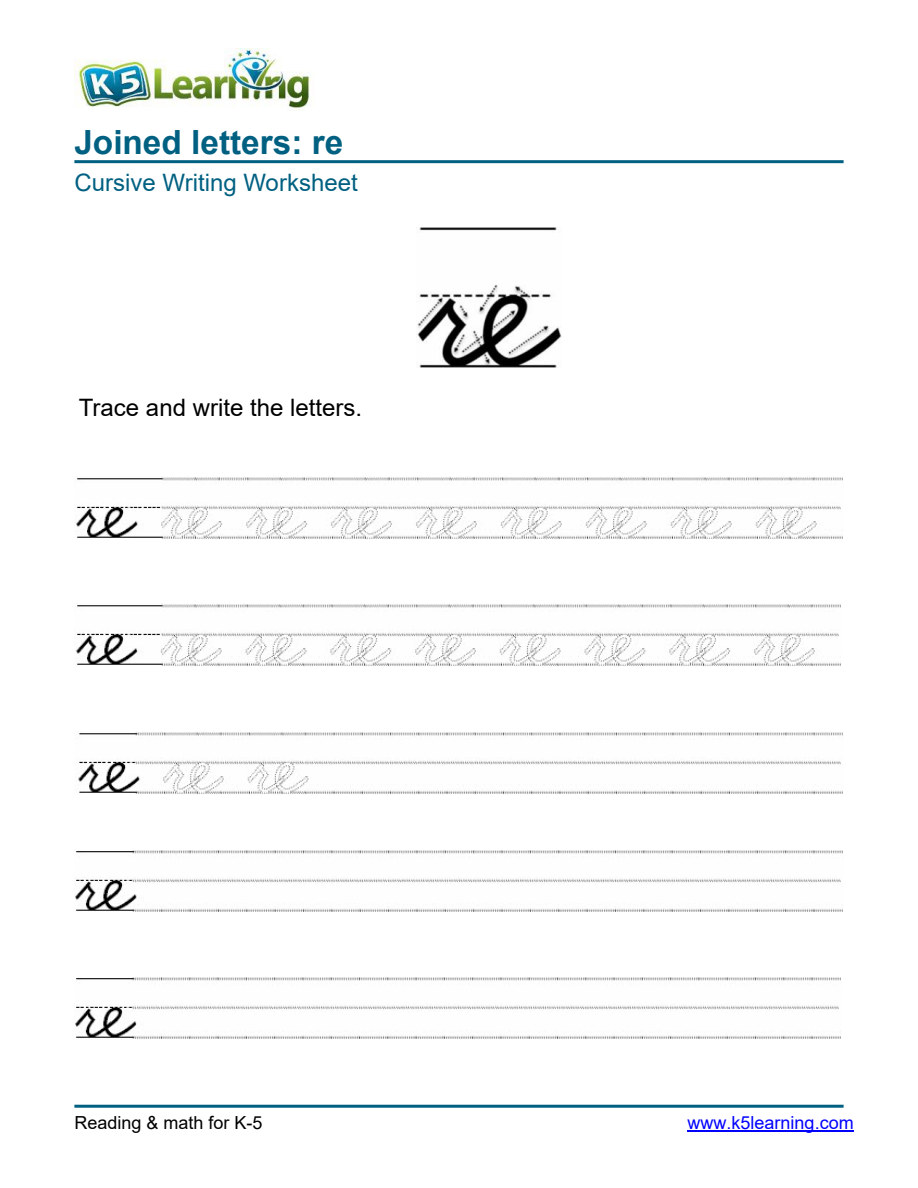
<style>
.page{position:relative;width:918px;height:1188px;background:#fff}
.page>*{position:absolute;margin:0;border:0;box-sizing:border-box;transform-origin:0 0}
.t1{font:700 33.3px "Arial";color:#006081}
.t2{font:24px "Arial";color:#000}
.t3{font:24px "Arial";color:#006081}
.t4{font:18px "Arial";color:#000}
.t5{font:18px "Arial";color:#00f}
</style>
<div class="page">
<hr style="left:74px;top:160px;width:770px;height:3px;background:#006081">
<hr style="left:687px;top:1130px;width:167px;height:2px;background:#00f">
<hr style="left:74px;top:1105px;width:770px;height:3px;background:#006081">
<img style="left:74px;top:49px;width:237px;height:61px">
<img style="left:417px;top:228px;width:144px;height:139px">
<img style="left:76px;top:477px;width:767px;height:62px">
<img style="left:76px;top:604px;width:765px;height:62px">
<img style="left:78px;top:732px;width:765px;height:62px">
<img style="left:75px;top:850px;width:768px;height:62px">
<img style="left:75px;top:978px;width:766px;height:61px">
<h1 class="t1" style="left:74px;top:129px;width:270px">Joined letters: re</h1>
<p class="t3" style="left:74px;top:174px;width:285px">Cursive Writing Worksheet</p>
<p class="t2" style="left:79px;top:399px;width:285px">Trace and write the letters.</p>
<p class="t4" style="left:74px;top:1113px;width:190px">Reading &amp; math for K-5</p>
<p class="t5" style="left:687px;top:1116px;width:168px">www.k5learning.com</p>
</div>
